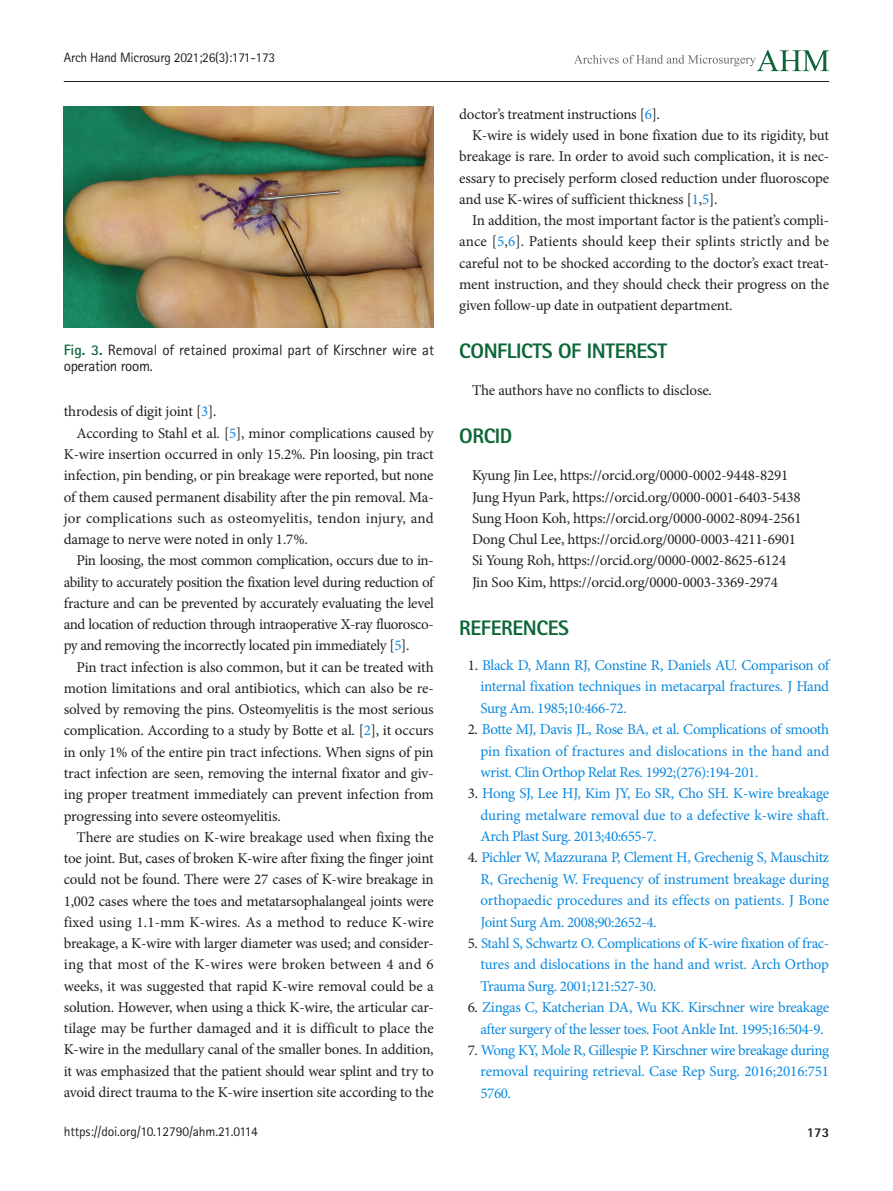
<style>
.page{position:relative;width:893px;height:1191px;background:#fff}
.page>*{position:absolute;margin:0;border:0;box-sizing:border-box;transform-origin:0 0}
.body-title-eng{font:800 21px "Rotis Sans Serif Std";letter-spacing:-.02em;color:#0c6638}
.body_eng{font:15px/21.3px "Minion Pro";letter-spacing:-.01em;color:#231f20;text-align:justify}
.ref{font:15px/21.3px "Minion Pro";letter-spacing:-.02em;color:#0b88de;text-align:justify}
.fig-caption{font:15px/16.5px "Rotis Sans Serif Std";letter-spacing:-.005em;color:#231f20}
.t1{font:13.5px "Rotis Sans Serif Std";letter-spacing:-.02em;color:#231f20}
.t2{font:800 13.5px "Rotis Sans Serif Std";color:#231f20}
.s1{font-weight:700;color:#0c6638}
.s2{color:#0b88de}
.s3{color:#231f20}
</style>
<div class="page">
<svg style="left:574px;top:50px;width:255px;height:21px"></svg>
<hr style="left:64px;top:81px;width:765px;height:1px;background:#231f20">
<img style="left:64px;top:106px;width:370px;height:221px">
<p class="t1" style="left:64px;top:49px;width:213px">Arch Hand Microsurg 2021;26(3):171-173</p>
<p class="fig-caption" style="left:64px;top:341px;width:372px"><span class="s1">Fig. 3.</span> Removal of retained proximal part of Kirschner wire at operation room.</p>
<p class="body_eng" style="left:64px;top:401px;width:154px">throdesis of digit joint [<span class="s2">3</span>].</p>
<p class="body_eng" style="left:64px;top:422px;width:371px;text-indent:13px">According to Stahl et al. [<span class="s2">5</span>], minor complications caused by K-wire insertion occurred in only 15.2%. Pin loosing, pin tract infection, pin bending, or pin breakage were reported, but none of them caused permanent disability after the pin removal. Ma&shy;jor complications such as osteomyelitis, tendon injury, and damage to nerve were noted in only 1.7%.</p>
<p class="body_eng" style="left:64px;top:550px;width:372px;text-indent:13px">Pin loosing, the most common complication, occurs due to in&shy;ability to accurately position the fixation level during reduction of fracture and can be prevented by accurately evaluating the level and location of reduction through intraoperative X-ray fluorosco&shy;py and removing the incorrectly located pin immediately [<span class="s2">5</span>].</p>
<p class="body_eng" style="left:64px;top:656px;width:371px;text-indent:13px">Pin tract infection is also common, but it can be treated with motion limitations and oral antibiotics, which can also be re&shy;solved by removing the pins. Osteomyelitis is the most serious complication. According to a study by Botte et al. [<span class="s2">2</span>], it occurs in only 1% of the entire pin tract infections. When signs of pin tract infection are seen, removing the internal fixator and giv&shy;ing proper treatment immediately can prevent infection from progressing into severe osteomyelitis.</p>
<p class="body_eng" style="left:64px;top:826px;width:372px;text-indent:13px">There are studies on K-wire breakage used when fixing the toe joint. But, cases of broken K-wire after fixing the finger joint could not be found. There were 27 cases of K-wire breakage in 1,002 cases where the toes and metatarsophalangeal joints were fixed using 1.1-mm K-wires. As a method to reduce K-wire breakage, a K-wire with larger diameter was used; and consider&shy;ing that most of the K-wires were broken between 4 and 6 weeks, it was suggested that rapid K-wire removal could be a solution. However, when using a thick K-wire, the articular car&shy;tilage may be further damaged and it is difficult to place the K-wire in the medullary canal of the smaller bones. In addition, it was emphasized that the patient should wear splint and try to avoid direct trauma to the K-wire insertion site according to the</p>
<p class="body_eng" style="left:459px;top:103px;width:202px">doctor’s treatment instructions [<span class="s2">6</span>].</p>
<p class="body_eng" style="left:459px;top:125px;width:371px;text-indent:13px">K-wire is widely used in bone fixation due to its rigidity, but breakage is rare. In order to avoid such complication, it is nec&shy;essary to precisely perform closed reduction under fluoroscope and use K-wires of sufficient thickness [<span class="s2">1</span>,<span class="s2">5</span>].</p>
<p class="body_eng" style="left:459px;top:210px;width:371px;text-indent:13px">In addition, the most important factor is the patient’s compli&shy;ance [<span class="s2">5</span>,<span class="s2">6</span>]. Patients should keep their splints strictly and be careful not to be shocked according to the doctor’s exact treat&shy;ment instruction, and they should check their progress on the given follow-up date in outpatient department.</p>
<p class="body-title-eng" style="left:459px;top:337px;width:209px">CONFLICTS OF INTEREST</p>
<p class="body_eng" style="left:472px;top:380px;width:242px">The authors have no conflicts to disclose.</p>
<p class="body-title-eng" style="left:459px;top:422px;width:55px">ORCID</p>
<p class="body_eng" style="left:472px;top:465px;width:318px">Kyung Jin Lee, https://orcid.org/0000-0002-9448-8291</p>
<p class="body_eng" style="left:472px;top:486px;width:330px">Jung Hyun Park, https://orcid.org/0000-0001-6403-5438</p>
<p class="body_eng" style="left:472px;top:507px;width:331px">Sung Hoon Koh, https://orcid.org/0000-0002-8094-2561</p>
<p class="body_eng" style="left:472px;top:528px;width:326px">Dong Chul Lee, https://orcid.org/0000-0003-4211-6901</p>
<p class="body_eng" style="left:472px;top:550px;width:316px">Si Young Roh, https://orcid.org/0000-0002-8625-6124</p>
<p class="body_eng" style="left:472px;top:571px;width:307px">Jin Soo Kim, https://orcid.org/0000-0003-3369-2974</p>
<p class="body-title-eng" style="left:459px;top:614px;width:111px">REFERENCES</p>
<p class="ref" style="left:480px;top:654px;width:350px;text-indent:-13px"><span class="s3">1.</span> Black D, Mann RJ, Constine R, Daniels AU. Comparison of internal fixation techniques in metacarpal fractures. J Hand Surg Am. 1985;10:466-72.</p>
<p class="ref" style="left:480px;top:719px;width:350px;text-indent:-13px"><span class="s3">2.</span> Botte MJ, Davis JL, Rose BA, et al. Complications of smooth pin fixation of fractures and dislocations in the hand and wrist. Clin Orthop Relat Res. 1992;(276):194-201.</p>
<p class="ref" style="left:480px;top:783px;width:350px;text-indent:-13px"><span class="s3">3.</span> Hong SJ, Lee HJ, Kim JY, Eo SR, Cho SH. K-wire breakage during metalware removal due to a defective k-wire shaft.<br>Arch Plast Surg. 2013;40:655-7.</p>
<p class="ref" style="left:480px;top:847px;width:350px;text-indent:-13px"><span class="s3">4.</span> Pichler W, Mazzurana P, Clement H, Grechenig S, Mauschitz R, Grechenig W. Frequency of instrument breakage during orthopaedic procedures and its effects on patients. J Bone Joint Surg Am. 2008;90:2652-4.</p>
<p class="ref" style="left:480px;top:932px;width:350px;text-indent:-13px"><span class="s3">5.</span> Stahl S, Schwartz O. Complications of K-wire fixation of frac&shy;tures and dislocations in the hand and wrist. Arch Orthop Trauma Surg. 2001;121:527-30.</p>
<p class="ref" style="left:468px;top:996px;width:363px;text-align:center"><span class="s3">6.</span> Zingas C, Katcherian DA, Wu KK. Kirschner wire breakage after surgery of the lesser toes. Foot Ankle Int. 1995;16:504-9.</p>
<p class="ref" style="left:480px;top:1039px;width:350px;text-indent:-13px"><span class="s3">7.</span> Wong KY, Mole R, Gillespie P. Kirschner wire breakage during removal requiring retrieval. Case Rep Surg. 2016;2016:751<br>5760.</p>
<p class="t1" style="left:64px;top:1123px;width:196px">https://doi.org/10.12790/ahm.21.0114</p>
<p class="t2" style="left:807px;top:1123px;width:24px">173</p>
</div>
